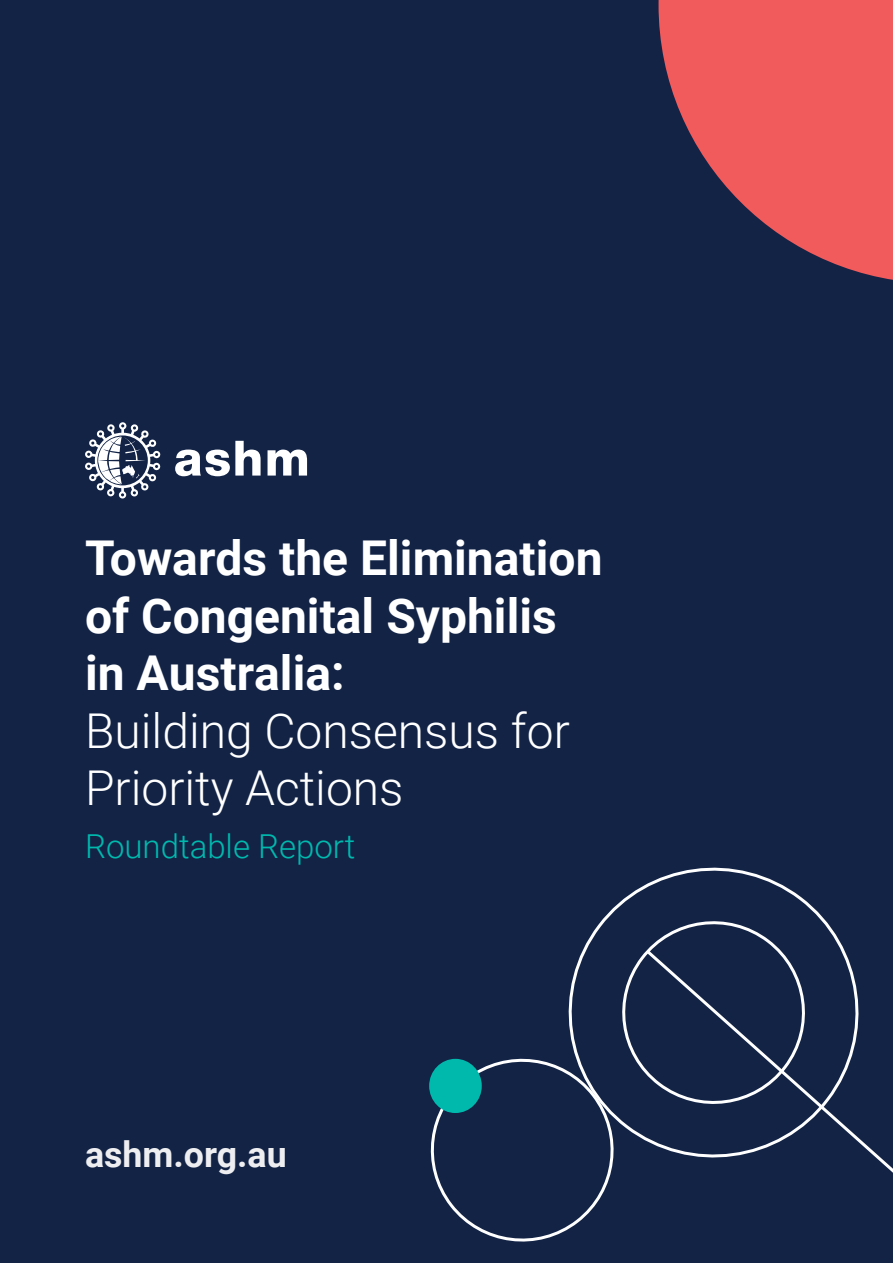
<style>
.page{position:relative;width:893px;height:1263px;background:#122346}
.page>*{position:absolute;margin:0;border:0;box-sizing:border-box;transform-origin:0 0}
.t1{font:700 48px/57.6px "Roboto";color:#fff}
.t2{font:300 48px/57.6px "Roboto";color:#fff}
.t3{font:700 35.7px "Roboto";color:#eeeef1}
.t4{font:300 33px "Roboto";color:#00b9ad}
</style>
<div class="page">
<svg style="left:658px;top:0;width:235px;height:280px;fill:#f15b5b"></svg>
<svg style="left:175px;top:441px;width:86px;height:35px"></svg>
<svg style="left:268px;top:450px;width:39px;height:26px"></svg>
<svg style="left:85px;top:422px;width:76px;height:76px"></svg>
<svg style="left:610px;top:867px;width:233px;height:80px"></svg>
<svg style="left:429px;top:911px;width:386px;height:331px"></svg>
<svg style="left:643px;top:947px;width:250px;height:295px"></svg>
<div style="left:429px;top:1059px;width:53px;height:54px;background:#00b9ad;border-radius:50%"></div>
<p class="t1" style="left:85px;top:527px;width:519px">Towards the Elimination of Congenital Syphilis in Australia:</p>
<p class="t2" style="left:85px;top:700px;width:486px">Building Consensus for<br>Priority Actions</p>
<p class="t4" style="left:85px;top:823px;width:272px">Roundtable Report</p>
<p class="t3" style="left:85px;top:1129px;width:203px">ashm.org.au</p>
</div>
